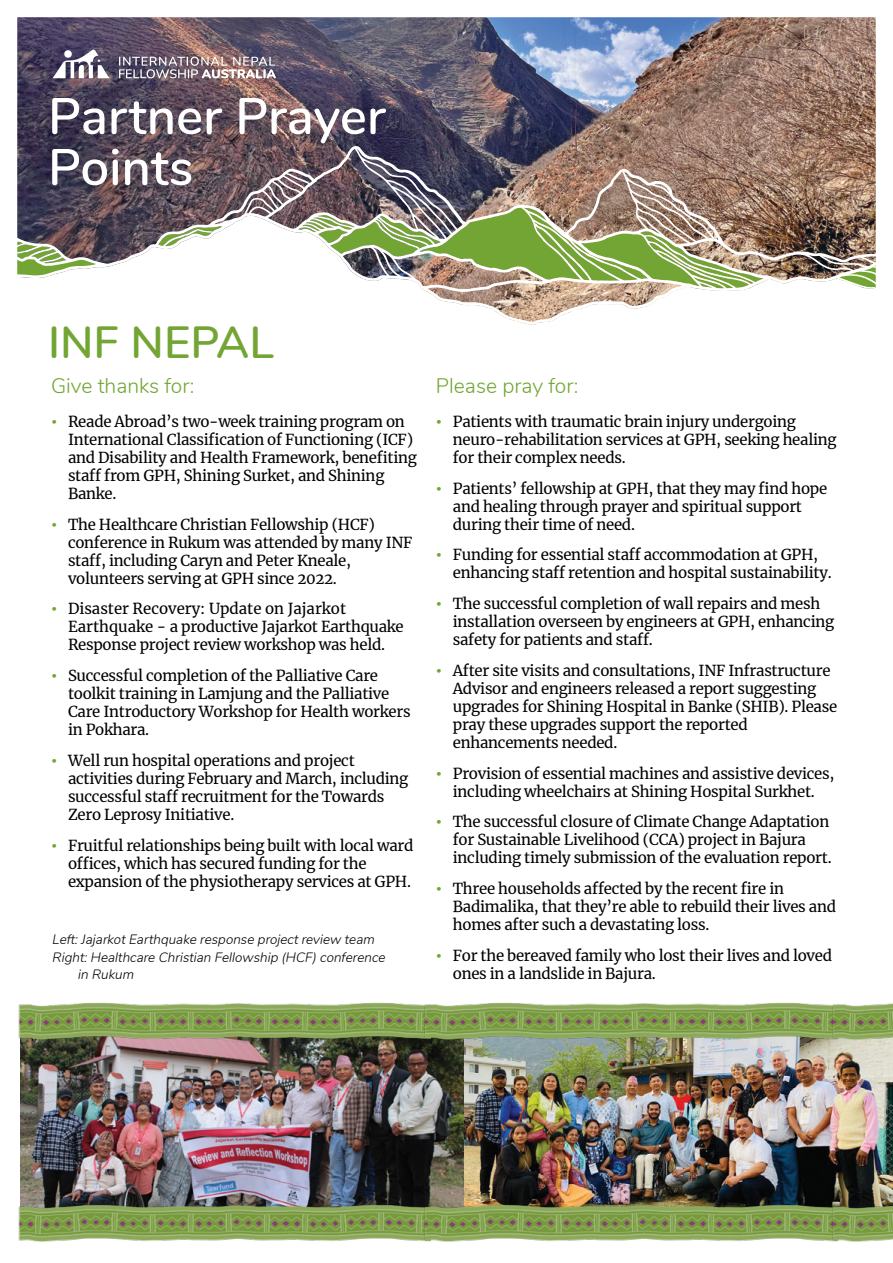
<style>
.page{position:relative;width:893px;height:1263px;background:#fff}
.page>*{position:absolute;margin:0;border:0;box-sizing:border-box;transform-origin:0 0}
.t1{font:600 51px/51px "Nunito";color:#fff}
.t2{font:600 45px "Nunito";color:#73a534}
.t3{font:300 21px "Nunito";color:#73a534}
.t4{font:15px/18px "Merriweather";letter-spacing:-.02em;color:#000}
.t5{font:italic 300 13.5px/18px "Nunito";color:#000}
.s1{font-weight:900;color:#73a534}
</style>
<div class="page">
<img style="left:17px;top:17px;width:859px;height:1225px">
<svg style="left:119px;top:57px;width:157px;height:21px;background:#968890"></svg>
<svg style="left:53px;top:49px;width:57px;height:29px"></svg>
<img style="left:464px;top:1042px;width:429px;height:161px">
<img style="left:419px;top:1000px;width:407px;height:42px">
<img style="left:419px;top:1203px;width:407px;height:39px">
<img style="left:826px;top:1000px;width:67px;height:42px">
<img style="left:826px;top:1203px;width:67px;height:39px">
<h1 class="t1" style="left:48px;top:88px;width:339px">Partner Prayer<br>Points</h1>
<h2 class="t2" style="left:48px;top:309px;width:227px">INF NEPAL</h2>
<h3 class="t3" style="left:51px;top:370px;width:145px">Give thanks for:</h3>
<p class="t4" style="left:68px;top:412px;width:350px;text-indent:-17px"><span class="s1">•</span> Reade Abroad’s two-week training program on International Classification of Functioning (ICF) and Disability and Health Framework, benefiting staff from GPH, Shining Surket, and Shining Banke.</p>
<p class="t4" style="left:68px;top:515px;width:346px;text-indent:-17px"><span class="s1">•</span> The Healthcare Christian Fellowship (HCF) conference in Rukum was attended by many INF staff, including Caryn and Peter Kneale, volunteers serving at GPH since 2022.</p>
<p class="t4" style="left:68px;top:599px;width:337px;text-indent:-17px"><span class="s1">•</span> Disaster Recovery: Update on Jajarkot<br>Earthquake - a productive Jajarkot Earthquake<br>Response project review workshop was held.</p>
<p class="t4" style="left:68px;top:666px;width:344px;text-indent:-17px"><span class="s1">•</span> Successful completion of the Palliative Care toolkit training in Lamjung and the Palliative Care Introductory Workshop for Health workers in Pokhara.</p>
<p class="t4" style="left:68px;top:751px;width:342px;text-indent:-17px"><span class="s1">•</span> Well run hospital operations and project activities during February and March, including successful staff recruitment for the Towards Zero Leprosy Initiative.</p>
<p class="t4" style="left:68px;top:836px;width:347px;text-indent:-17px"><span class="s1">•</span> Fruitful relationships being built with local ward offices, which has secured funding for the expansion of the physiotherapy services at GPH.</p>
<p class="t5" style="left:52px;top:930px;width:338px">Left:JajarkotEarthquake response projectreview team<br>Right:Healthcare Christian Fellowship (HCF)conference</p>
<p class="t5" style="left:77px;top:964px;width:61px">in Rukum</p>
<h3 class="t3" style="left:436px;top:370px;width:144px">Please pray for:</h3>
<p class="t4" style="left:453px;top:412px;width:385px;text-indent:-17px"><span class="s1">•</span> Patients with traumatic brain injury undergoing neuro-rehabilitation services at GPH, seeking healing for their complex needs.</p>
<p class="t4" style="left:453px;top:479px;width:376px;text-indent:-17px"><span class="s1">•</span> Patients’ fellowship at GPH, that they may find hope and healing through prayer and spiritual support during their time of need.</p>
<p class="t4" style="left:453px;top:545px;width:380px;text-indent:-17px"><span class="s1">•</span> Funding for essential staff accommodation at GPH, enhancing staff retention and hospital sustainability.</p>
<p class="t4" style="left:453px;top:594px;width:383px;text-indent:-17px"><span class="s1">•</span> The successful completion of wall repairs and mesh installation overseen by engineers at GPH, enhancing safety for patients and staff.</p>
<p class="t4" style="left:453px;top:661px;width:386px;text-indent:-17px"><span class="s1">•</span> After site visits and consultations, INF Infrastructure Advisor and engineers released a report suggesting upgrades for Shining Hospital in Banke (SHIB). Please pray these upgrades support the reported enhancements needed.</p>
<p class="t4" style="left:436px;top:764px;width:400px;text-align:center"><span class="s1">•</span> Provision of essential machines and assistive devices, including wheelchairs at Shining Hospital Surkhet.</p>
<p class="t4" style="left:453px;top:812px;width:380px;text-indent:-17px"><span class="s1">•</span> The successful closure of Climate Change Adaptation for Sustainable Livelihood (CCA) project in Bajura including timely submission of the evaluation report.</p>
<p class="t4" style="left:453px;top:879px;width:385px;text-indent:-17px"><span class="s1">•</span> Three households affected by the recent fire in<br>Badimalika, that they’re able to rebuild their lives and homes after such a devastating loss.</p>
<p class="t4" style="left:453px;top:946px;width:381px;text-indent:-17px"><span class="s1">•</span> For the bereaved family who lost their lives and loved ones in a landslide in Bajura.</p>
</div>
